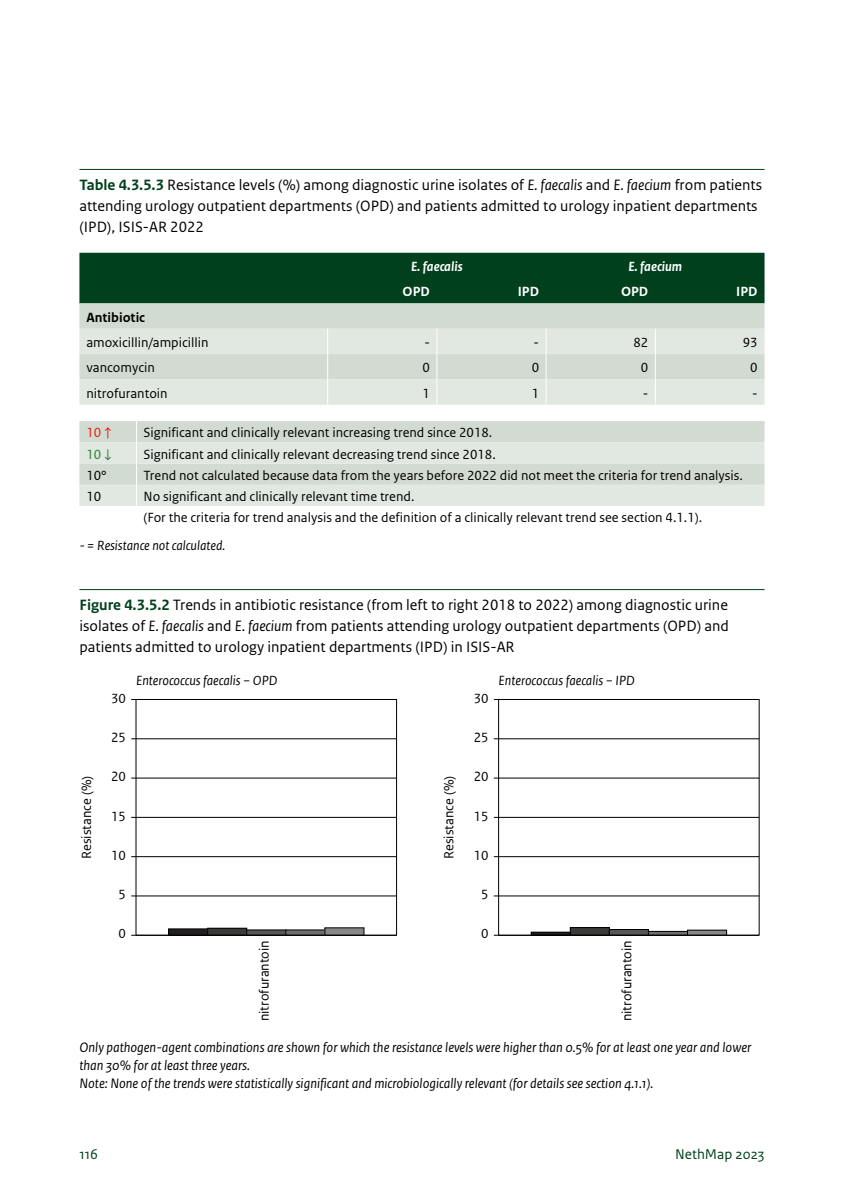
<style>
.page{position:relative;width:844px;height:1191px;background:#fff}
.page>*{position:absolute;margin:0;border:0;box-sizing:border-box;transform-origin:0 0}
.t1{font:15.75px/21px "Rijksoverheid Sans Text";color:#000}
.t2{font:14.88px "Rijksoverheid Sans Text";color:#00401c}
.t3{font:italic 14.35px/18px "Rijksoverheid Sans Text";color:#000}
.t4{font:14px/21.2px "Rijksoverheid Sans Text";color:#000}
.t5{font:italic 14px "Rijksoverheid Sans Text TT";color:#000}
.t6{font:14px "Rijksoverheid Sans Text TT";color:#000}
.t7{font:italic 14px "Rijksoverheid Sans Text";color:#000}
.t8{font:italic 700 14px "Rijksoverheid Sans Text";color:#fff}
.t9{font:700 14px "Rijksoverheid Sans Text";color:#fff}
.t10{font:700 14px "Rijksoverheid Sans Text";color:#000}
.t11{font:14px "Rijksoverheid Sans Text";color:#e41f13}
.t12{font:14px "Rijksoverheid Sans Text";color:#2a8230}
.s1{font-weight:700;color:#00401c}
.s2{font-style:italic}
</style>
<div class="page">
<hr style="left:79px;top:169px;width:685px;height:1px;background:#00401c">
<hr style="left:79px;top:589px;width:685px;height:1px;background:#00401c">
<div style="left:79px;top:253px;width:685px;height:50px;background:#00401c"></div>
<svg style="left:79px;top:303px;width:685px;height:26px;background:#d1dad1"></svg>
<svg style="left:79px;top:329px;width:685px;height:76px;background:#dce3dc"></svg>
<svg style="left:327px;top:329px;width:1px;height:76px"></svg>
<svg style="left:436px;top:329px;width:1px;height:76px"></svg>
<svg style="left:545px;top:329px;width:1px;height:76px"></svg>
<svg style="left:654px;top:329px;width:1px;height:76px"></svg>
<svg style="left:79px;top:421px;width:685px;height:85px;background:#d9e1d9"></svg>
<hr style="left:136px;top:935px;width:260px;height:1px;background:#000">
<hr style="left:136px;top:895px;width:260px;height:1px;background:#000">
<hr style="left:136px;top:856px;width:260px;height:1px;background:#000">
<hr style="left:136px;top:817px;width:260px;height:1px;background:#000">
<hr style="left:136px;top:777px;width:260px;height:1px;background:#000">
<hr style="left:136px;top:738px;width:260px;height:1px;background:#000">
<div style="left:168px;top:929px;width:39px;height:6px;background:#231f20"></div>
<div style="left:168px;top:928px;width:40px;height:7px;border:1px solid #000"></div>
<div style="left:207px;top:928px;width:40px;height:7px;background:#3a3a39"></div>
<div style="left:207px;top:928px;width:40px;height:7px;border:1px solid #000"></div>
<div style="left:247px;top:930px;width:39px;height:5px;background:#575756"></div>
<div style="left:246px;top:929px;width:40px;height:6px;border:1px solid #000"></div>
<div style="left:286px;top:930px;width:39px;height:5px;background:#6f6e6e"></div>
<svg style="left:325px;top:927px;width:39px;height:8px"></svg>
<div style="left:136px;top:699px;width:260px;height:236px;border:1px solid #000"></div>
<hr style="left:498px;top:935px;width:261px;height:1px;background:#000">
<hr style="left:498px;top:895px;width:261px;height:1px;background:#000">
<hr style="left:498px;top:856px;width:261px;height:1px;background:#000">
<hr style="left:498px;top:817px;width:261px;height:1px;background:#000">
<hr style="left:498px;top:777px;width:261px;height:1px;background:#000">
<hr style="left:498px;top:738px;width:261px;height:1px;background:#000">
<div style="left:531px;top:932px;width:39px;height:3px;border:1px solid #000"></div>
<div style="left:570px;top:927px;width:39px;height:8px;background:#3a3a39"></div>
<div style="left:570px;top:927px;width:39px;height:8px;border:1px solid #000"></div>
<div style="left:609px;top:929px;width:39px;height:6px;background:#575756"></div>
<div style="left:609px;top:929px;width:39px;height:6px;border:1px solid #000"></div>
<div style="left:648px;top:931px;width:39px;height:4px;border:1px solid #000"></div>
<div style="left:687px;top:930px;width:39px;height:5px;background:#868786"></div>
<div style="left:687px;top:930px;width:39px;height:5px;border:1px solid #000"></div>
<div style="left:498px;top:699px;width:261px;height:236px;border:1px solid #000"></div>
<p class="t1" style="left:79px;top:174px;width:684px"><span class="s1">Table 4.3.5.3</span> Resistance levels (%) among diagnostic urine isolates of <span class="s2">E. faecalis</span> and <span class="s2">E. faecium</span> from patients attending urology outpatient departments (OPD) and patients admitted to urology inpatient departments (IPD), ISIS-AR 2022</p>
<p class="t8" style="left:411px;top:259px;width:53px">E. faecalis</p>
<p class="t8" style="left:628px;top:259px;width:55px">E. faecium</p>
<p class="t9" style="left:402px;top:284px;width:29px">OPD</p>
<p class="t9" style="left:517px;top:284px;width:23px">IPD</p>
<p class="t9" style="left:621px;top:284px;width:29px">OPD</p>
<p class="t9" style="left:736px;top:284px;width:23px">IPD</p>
<p class="t10" style="left:86px;top:309px;width:60px">Antibiotic</p>
<p class="t4" style="left:86px;top:332px;width:123px">amoxicillin/ampicillin</p>
<p class="t4" style="left:424px;top:332px;width:7px">-</p>
<p class="t4" style="left:533px;top:332px;width:7px">-</p>
<p class="t4" style="left:633px;top:332px;width:16px">82</p>
<p class="t4" style="left:742px;top:332px;width:16px">93</p>
<p class="t4" style="left:86px;top:357px;width:70px">vancomycin</p>
<p class="t4" style="left:422px;top:357px;width:9px">0</p>
<p class="t4" style="left:531px;top:357px;width:9px">0</p>
<p class="t4" style="left:640px;top:357px;width:9px">0</p>
<p class="t4" style="left:750px;top:357px;width:9px">0</p>
<p class="t4" style="left:86px;top:383px;width:83px">nitrofurantoin</p>
<p class="t4" style="left:422px;top:383px;width:9px">1</p>
<p class="t4" style="left:531px;top:383px;width:9px">1</p>
<p class="t4" style="left:642px;top:383px;width:7px">-</p>
<p class="t4" style="left:751px;top:383px;width:7px">-</p>
<p class="t11" style="left:86px;top:425px;width:27px">10 ↑</p>
<p class="t4" style="left:143px;top:422px;width:350px">Significant and clinically relevant increasing trend since 2018.</p>
<p class="t12" style="left:86px;top:446px;width:27px">10 ↓</p>
<p class="t4" style="left:143px;top:443px;width:354px">Significant and clinically relevant decreasing trend since 2018.</p>
<p class="t4" style="left:86px;top:465px;width:22px">10°</p>
<p class="t4" style="left:143px;top:465px;width:600px">Trend not calculated because data from the years before 2022 did not meet the criteria for trend analysis.</p>
<p class="t4" style="left:86px;top:486px;width:16px">10</p>
<p class="t4" style="left:143px;top:486px;width:560px">No significant and clinically relevant time trend.<br>(For the criteria for trend analysis and the definition of a clinically relevant trend see section 4.1.1).</p>
<p class="t7" style="left:79px;top:537px;width:147px">- = Resistance not calculated.</p>
<p class="t1" style="left:79px;top:594px;width:650px;text-align:justify"><span class="s1">Figure 4.3.5.2</span> Trends in antibiotic resistance (from left to right 2018 to 2022) among diagnostic urine isolates of <span class="s2">E. faecalis</span> and <span class="s2">E. faecium</span> from patients attending urology outpatient departments (OPD) and patients admitted to urology inpatient departments (IPD) in ISIS-AR</p>
<p class="t6" style="left:78px;top:859px;width:85px;rotate:-90deg">Resistance (%)</p>
<p class="t6" style="left:111px;top:690px;width:16px">30</p>
<p class="t5" style="left:136px;top:672px;width:143px">Enterococcus faecalis − OPD</p>
<p class="t6" style="left:111px;top:729px;width:16px">25</p>
<p class="t6" style="left:111px;top:768px;width:16px">20</p>
<p class="t6" style="left:111px;top:808px;width:16px">15</p>
<p class="t6" style="left:111px;top:847px;width:16px">10</p>
<p class="t6" style="left:118px;top:886px;width:9px">5</p>
<p class="t6" style="left:118px;top:925px;width:9px">0</p>
<p class="t6" style="left:256px;top:1021px;width:83px;rotate:-90deg">nitrofurantoin</p>
<p class="t6" style="left:441px;top:859px;width:85px;rotate:-90deg">Resistance (%)</p>
<p class="t6" style="left:473px;top:690px;width:16px">30</p>
<p class="t5" style="left:498px;top:672px;width:138px">Enterococcus faecalis − IPD</p>
<p class="t6" style="left:473px;top:729px;width:16px">25</p>
<p class="t6" style="left:473px;top:768px;width:16px">20</p>
<p class="t6" style="left:473px;top:808px;width:16px">15</p>
<p class="t6" style="left:473px;top:847px;width:16px">10</p>
<p class="t6" style="left:481px;top:886px;width:9px">5</p>
<p class="t6" style="left:481px;top:925px;width:9px">0</p>
<p class="t6" style="left:618px;top:1021px;width:83px;rotate:-90deg">nitrofurantoin</p>
<p class="t3" style="left:79px;top:1038px;width:673px">Only pathogen-agent combinations are shown for which the resistance levels were higher than 0.5% for at least one year and lower than 30% for at least three years.<br>Note: None of the trends were statistically significant and microbiologically relevant (for details see section 4.1.1).</p>
<p class="t5" style="left:136px;top:1044px;width:145px">Enterococcus faecium − OPD</p>
<p class="t5" style="left:498px;top:1044px;width:140px">Enterococcus faecium − IPD</p>
<p class="t6" style="left:111px;top:1062px;width:16px">30</p>
<p class="t2" style="left:79px;top:1145px;width:20px">116</p>
<p class="t2" style="left:675px;top:1145px;width:91px">NethMap 2023</p>
</div>
